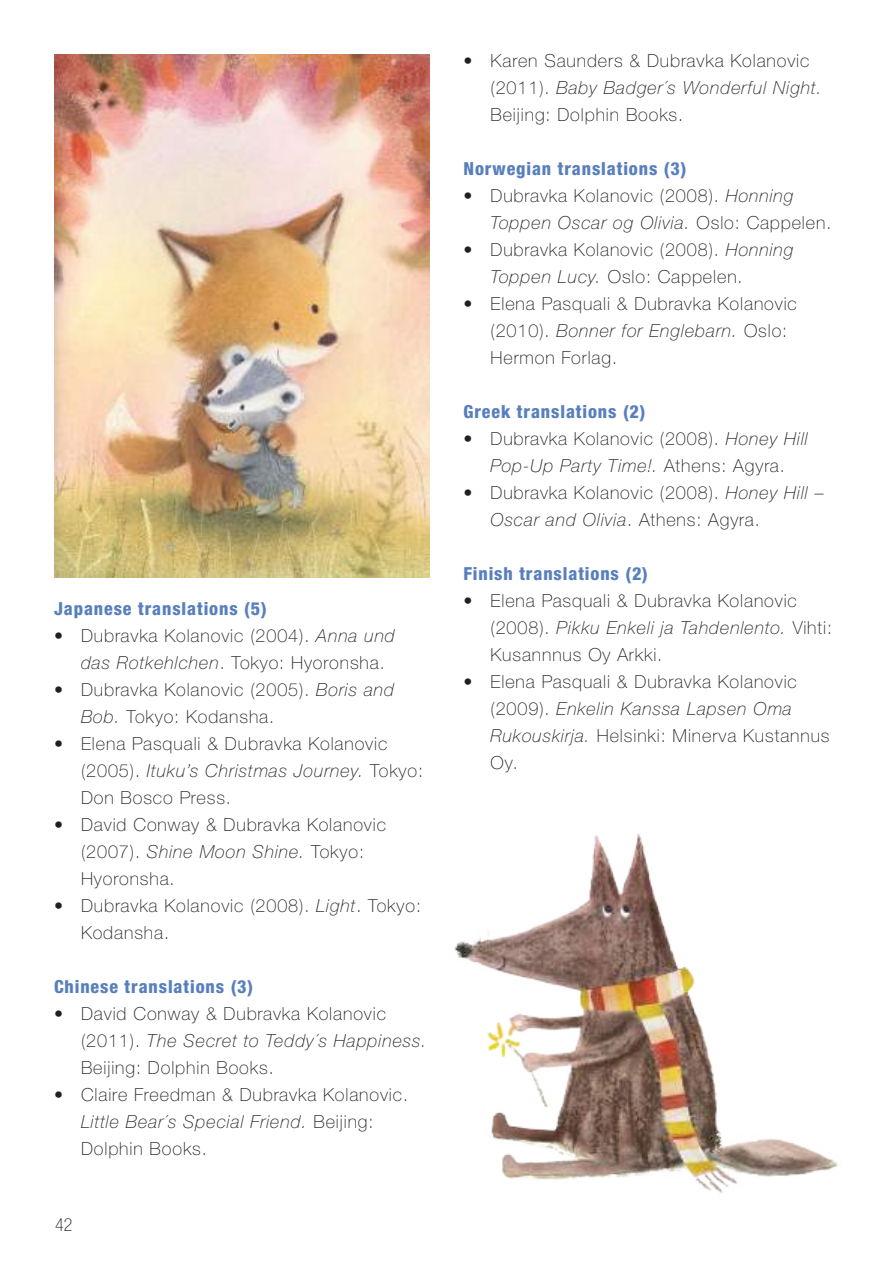
<style>
.page{position:relative;width:893px;height:1263px;background:#fff}
.page>*{position:absolute;margin:0;border:0;box-sizing:border-box;transform-origin:0 0}
.t1{font:100 18px/27px "Helvetica Neue LTW1 G";letter-spacing:.05em;color:#241f1f}
.t2{font:800 condensed 18px "Helvetica Neue LTW1 G";letter-spacing:.05em;color:#587fbd}
.t3{font:100 condensed 18px "Helvetica Neue LTW1 G";color:#241f1f}
.s1{font-style:italic}
</style>
<div class="page">
<img style="left:454px;top:833px;width:384px;height:360px">
<img style="left:54px;top:54px;width:375px;height:523px">
<p class="t2" style="left:54px;top:597px;width:214px">Japanese translations (5)</p>
<p class="t1" style="left:81px;top:622px;width:315px;text-indent:-27px">• Dubravka Kolanovic (2004). <span class="s1">Anna und das Rotkehlchen</span>. Tokyo: Hyoronsha.</p>
<p class="t1" style="left:81px;top:676px;width:315px;text-indent:-27px">• Dubravka Kolanovic (2005). <span class="s1">Boris and<br>Bob.</span> Tokyo: Kodansha.</p>
<p class="t1" style="left:81px;top:730px;width:343px;text-indent:-27px">• Elena Pasquali &amp; Dubravka Kolanovic (2005). <span class="s1">Ituku’s Christmas Journey.</span> Tokyo:<br>Don Bosco Press.</p>
<p class="t1" style="left:81px;top:811px;width:307px;text-indent:-27px">• David Conway &amp; Dubravka Kolanovic (2007). <span class="s1">Shine Moon Shine.</span> Tokyo:<br>Hyoronsha.</p>
<p class="t1" style="left:81px;top:892px;width:341px;text-indent:-27px">• Dubravka Kolanovic (2008). <span class="s1">Light</span>. Tokyo:<br>Kodansha.</p>
<p class="t2" style="left:54px;top:975px;width:201px">Chinese translations (3)</p>
<p class="t1" style="left:81px;top:1000px;width:347px;text-indent:-27px">• David Conway &amp; Dubravka Kolanovic (2011). <span class="s1">The Secret to Teddy´s Happiness.<br></span>Beijing: Dolphin Books.</p>
<p class="t1" style="left:81px;top:1081px;width:329px;text-indent:-27px">• Claire Freedman &amp; Dubravka Kolanovic.<br><span class="s1">Little Bear´s Special Friend.</span> Beijing:<br>Dolphin Books.</p>
<p class="t3" style="left:55px;top:1214px;width:19px">42</p>
<p class="t1" style="left:490px;top:47px;width:333px;text-indent:-27px">• Karen Saunders &amp; Dubravka Kolanovic (2011). <span class="s1">Baby Badger´s Wonderful Night.<br></span>Beijing: Dolphin Books.</p>
<p class="t2" style="left:463px;top:157px;width:224px">Norwegian translations (3)</p>
<p class="t1" style="left:490px;top:182px;width:342px;text-indent:-27px">• Dubravka Kolanovic (2008). <span class="s1">Honning<br>Toppen Oscar og Olivia.</span> Oslo: Cappelen.</p>
<p class="t1" style="left:490px;top:236px;width:304px;text-indent:-27px">• Dubravka Kolanovic (2008). <span class="s1">Honning<br>Toppen Lucy.</span> Oslo: Cappelen.</p>
<p class="t1" style="left:490px;top:290px;width:308px;text-indent:-27px">• Elena Pasquali &amp; Dubravka Kolanovic (2010). <span class="s1">Bonner for Englebarn.</span> Oslo:<br>Hermon Forlag.</p>
<p class="t2" style="left:463px;top:400px;width:183px">Greek translations (2)</p>
<p class="t1" style="left:463px;top:425px;width:346px;text-align:center">• Dubravka Kolanovic (2008). <span class="s1">Honey Hill<br>Pop-Up Party Time!.</span> Athens: Agyra.</p>
<p class="t1" style="left:490px;top:479px;width:335px;text-indent:-27px">• Dubravka Kolanovic (2008). <span class="s1">Honey Hill –<br>Oscar and Olivia</span>. Athens: Agyra.</p>
<p class="t2" style="left:463px;top:562px;width:186px">Finish translations (2)</p>
<p class="t1" style="left:490px;top:587px;width:343px;text-indent:-27px">• Elena Pasquali &amp; Dubravka Kolanovic (2008). <span class="s1">Pikku Enkeli ja Tahdenlento.</span> Vihti:<br>Kusannnus Oy Arkki.</p>
<p class="t1" style="left:490px;top:668px;width:341px;text-indent:-27px">• Elena Pasquali &amp; Dubravka Kolanovic (2009). <span class="s1">Enkelin Kanssa Lapsen Oma<br>Rukouskirja.</span> Helsinki: Minerva Kustannus<br>Oy.</p>
</div>
